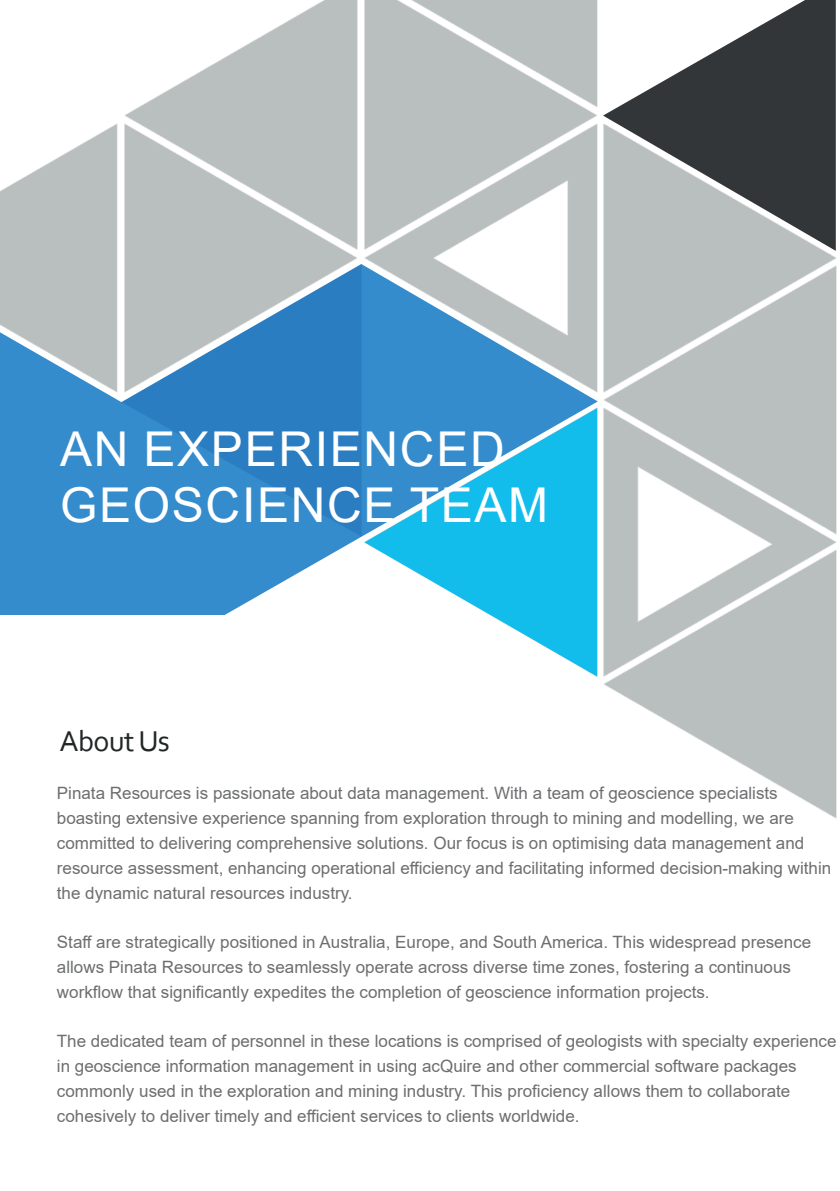
<style>
.page{position:relative;width:840px;height:1191px;background:#fff}
.page>*{position:absolute;margin:0;border:0;box-sizing:border-box;transform-origin:0 0}
.t1{font:48px/56.2px "Arial";letter-spacing:.035em;color:#fff}
.t2{font:30px "Corbel";letter-spacing:-.02em;color:#222627}
.t3{font:17px/25px "Arial";color:#6d6e70}
</style>
<div class="page">
<img style="left:0;top:0;width:835px;height:818px">
<svg style="left:364px;top:408px;width:233px;height:268px"></svg>
<h1 class="t1" style="left:60px;top:425px;width:489px">AN EXPERIENCED<br>GEOSCIENCE TEAM</h1>
<h2 class="t2" style="left:60px;top:729px;width:112px">About Us</h2>
<p class="t3" style="left:57px;top:782px;width:775px">Pinata Resources is passionate about data management. With a team of geoscience specialists boasting extensive experience spanning from exploration through to mining and modelling, we are committed to delivering comprehensive solutions. Our focus is on optimising data management and resource assessment, enhancing operational efficiency and facilitating informed decision-making within the dynamic natural resources industry.</p>
<p class="t3" style="left:57px;top:931px;width:755px">Staff are strategically positioned in Australia, Europe, and South America. This widespread presence allows Pinata Resources to seamlessly operate across diverse time zones, fostering a continuous workflow that significantly expedites the completion of geoscience information projects.</p>
<p class="t3" style="left:57px;top:1030px;width:780px">The dedicated team of personnel in these locations is comprised of geologists with specialty experience in geoscience information management in using acQuire and other commercial software packages commonly used in the exploration and mining industry. This proficiency allows them to collaborate cohesively to deliver timely and efficient services to clients worldwide.</p>
</div>
